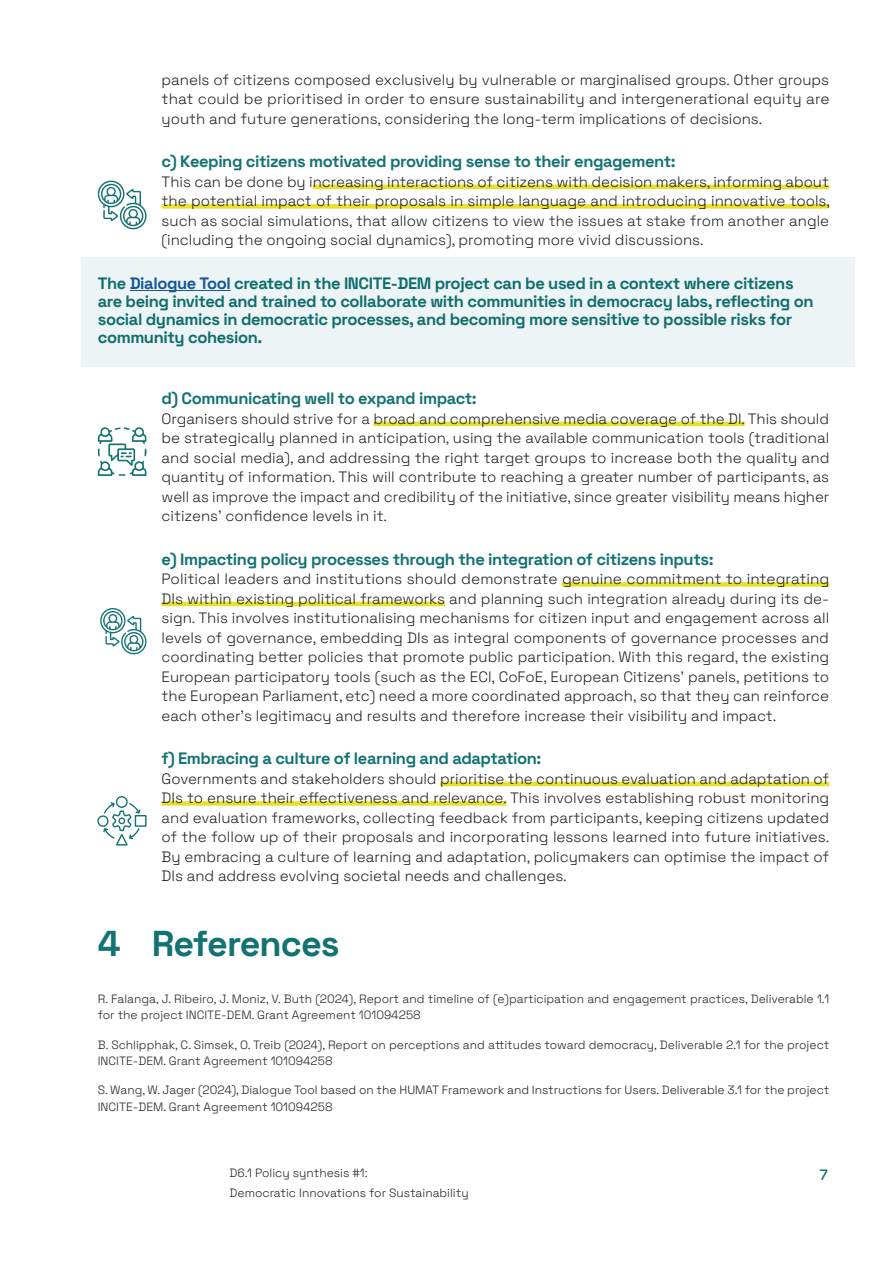
<style>
.page{position:relative;width:893px;height:1263px;background:#fff}
.page>*{position:absolute;margin:0;border:0;box-sizing:border-box;transform-origin:0 0}
.t1{font:700 36px "Space Grotesk";letter-spacing:-.025em;color:#137272}
.t2{font:700 16.5px/18px "Space Grotesk";letter-spacing:-.025em;color:#137272}
.t3{font:300 15px/19.5px "Space Grotesk";color:#231f20;text-align:justify}
.t4{font:500 15px "Space Grotesk";color:#137272}
.t5{font:300 12px/16.5px "Space Grotesk";color:#231f20}
.s1{color:#175d9e}
</style>
<div class="page">
<hr style="left:313px;top:185px;width:516px;height:4px;background:#e7e12c">
<div style="left:162px;top:204px;width:667px;height:5px;background:#e7e12c"></div>
<hr style="left:373px;top:422px;width:372px;height:4px;background:#e7e12c">
<div style="left:562px;top:582px;width:267px;height:5px;background:#e7e12c"></div>
<hr style="left:162px;top:602px;width:283px;height:4px;background:#e7e12c">
<hr style="left:440px;top:782px;width:389px;height:4px;background:#e7e12c">
<div style="left:162px;top:801px;width:344px;height:5px;background:#e7e12c"></div>
<svg style="left:97px;top:180px;width:50px;height:50px"></svg>
<div style="left:81px;top:257px;width:774px;height:110px;background:#ecf4f5"></div>
<svg style="left:97px;top:796px;width:50px;height:49px"></svg>
<svg style="left:98px;top:427px;width:49px;height:49px"></svg>
<svg style="left:100px;top:608px;width:47px;height:47px"></svg>
<p class="t3" style="left:162px;top:69px;width:669px">panels of citizens composed exclusively by vulnerable or marginalised groups. Other groups that could be prioritised in order to ensure sustainability and intergenerational equity are youth and future generations, considering the long-term implications of decisions.</p>
<p class="t2" style="left:162px;top:151px;width:516px">c) Keeping citizens motivated providing sense to their engagement:</p>
<p class="t3" style="left:162px;top:171px;width:670px">This can be done by increasing interactions of citizens with decision makers, informing about the potential impact of their proposals in simple language and introducing innovative tools, such as social simulations, that allow citizens to view the issues at stake from another angle (including the ongoing social dynamics), promoting more vivid discussions.</p>
<p class="t2" style="left:98px;top:273px;width:717px">The <span class="s1">Dialogue Tool</span> created in the INCITE-DEM project can be used in a context where citizens are being invited and trained to collaborate with communities in democracy labs, reflecting on social dynamics in democratic processes, and becoming more sensitive to possible risks for community cohesion.</p>
<p class="t2" style="left:162px;top:388px;width:317px">d) Communicating well to expand impact:</p>
<p class="t3" style="left:162px;top:408px;width:669px">Organisers should strive for a broad and comprehensive media coverage of the DI. This should be strategically planned in anticipation, using the available communication tools (traditional and social media), and addressing the right target groups to increase both the quality and quantity of information. This will contribute to reaching a greater number of participants, as well as improve the impact and credibility of the initiative, since greater visibility means higher citizens’ confidence levels in it.</p>
<p class="t2" style="left:162px;top:549px;width:553px">e) Impacting policy processes through the integration of citizens inputs:</p>
<p class="t3" style="left:162px;top:569px;width:669px">Political leaders and institutions should demonstrate genuine commitment to integrating DIs within existing political frameworks and planning such integration already during its de&shy;sign. This involves institutionalising mechanisms for citizen input and engagement across all levels of governance, embedding DIs as integral components of governance processes and coordinating better policies that promote public participation. With this regard, the existing European participatory tools (such as the ECI, CoFoE, European Citizens’ panels, petitions to the European Parliament, etc) need a more coordinated approach, so that they can reinforce each other’s legitimacy and results and therefore increase their visibility and impact.</p>
<p class="t2" style="left:162px;top:748px;width:381px">f) Embracing a culture of learning and adaptation:</p>
<p class="t3" style="left:162px;top:768px;width:669px">Governments and stakeholders should prioritise the continuous evaluation and adaptation of DIs to ensure their effectiveness and relevance. This involves establishing robust monitoring and evaluation frameworks, collecting feedback from participants, keeping citizens updated of the follow up of their proposals and incorporating lessons learned into future initiatives.<br>By embracing a culture of learning and adaptation, policymakers can optimise the impact of DIs and address evolving societal needs and challenges.</p>
<h1 class="t1" style="left:98px;top:916px;width:244px">4 References</h1>
<p class="t5" style="left:98px;top:990px;width:733px">R. Falanga, J. Ribeiro, J. Moniz, V. Buth (2024), Report and timeline of (e)participation and engagement practices, Deliverable 1.1 for the project INCITE-DEM. Grant Agreement 101094258</p>
<p class="t5" style="left:98px;top:1035px;width:733px">B. Schlipphak, C. Simsek, O. Treib (2024), Report on perceptions and attitudes toward democracy, Deliverable 2.1 for the project<br>INCITE-DEM. Grant Agreement 101094258</p>
<p class="t5" style="left:98px;top:1081px;width:733px">S. Wang, W. Jager (2024), Dialogue Tool based on the HUMAT Framework and Instructions for Users. Deliverable 3.1 for the project<br>INCITE-DEM. Grant Agreement 101094258</p>
<p class="t5" style="left:230px;top:1164px;width:139px">D6.1 Policy synthesis #1:</p>
<p class="t4" style="left:819px;top:1163px;width:10px">7</p>
<p class="t5" style="left:230px;top:1183px;width:241px">Democratic Innovations for Sustainability</p>
</div>
